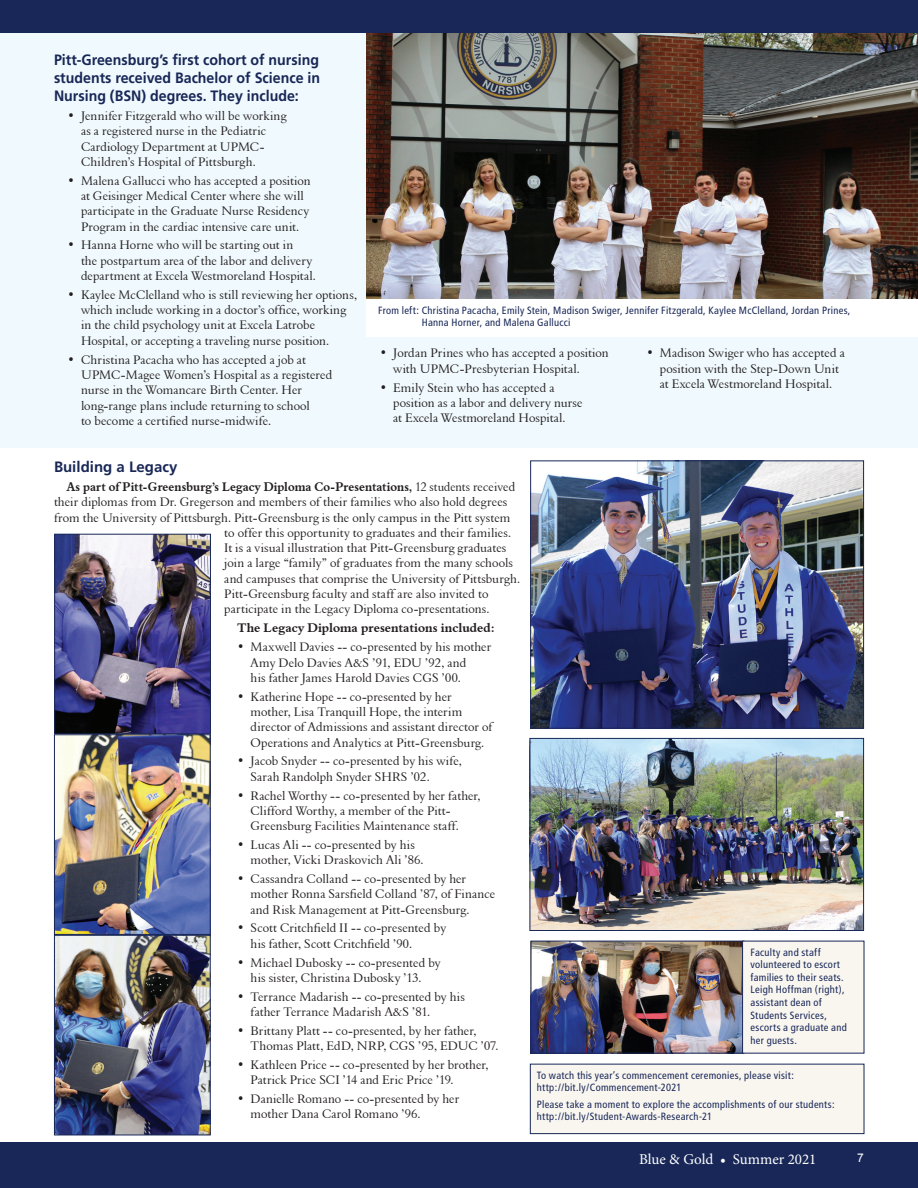
<style>
.page{position:relative;width:918px;height:1188px;background:#fff}
.page>*{position:absolute;margin:0;border:0;box-sizing:border-box;transform-origin:0 0}
.Fruiter_article_Subh{font:700 15px/18px "Frutiger";color:#182757;text-align:justify;scale:.95 1}
.t1{font:15px "Minion Pro";color:#fff}
.Fruiter_article_Subh-2{font:700 15px "Frutiger";color:#182757}
.Aldine_body_8_5pt_5{font:12.75px/15.3px "Aldine 401 BT Roman A";letter-spacing:.005em;color:#231f20}
.Aldine_body_8_5pt_5-2{font:12.75px "Aldine 401 BT Bold A";letter-spacing:.005em;color:#231f20;scale:.92 1}
.Aldine_body_8_5pt_5-3{font:12.75px "Aldine 401 BT Bold A";letter-spacing:.005em;color:#231f20}
.t2{font:12px "Arial";color:#fff}
.Grad_photo_caption_5{font:condensed 10.5px/12.6px "Frutiger";letter-spacing:.025em;color:#182757}
.s1{font-family:"Aldine 401 BT Roman A"}
</style>
<div class="page">
<div style="left:0;top:11px;width:918px;height:436px;background:#f0f9fd"></div>
<div style="left:530px;top:1064px;width:334px;height:70px;background:#f9f6f0;border:1px solid #182757"></div>
<div style="left:367px;top:298px;width:551px;height:38px;background:#fff"></div>
<img style="left:367px;top:32px;width:551px;height:266px">
<img style="left:533px;top:943px;width:209px;height:109px">
<div style="left:531px;top:941px;width:213px;height:113px;border:1px solid #182757"></div>
<div style="left:742px;top:941px;width:122px;height:113px;background:#f9f6f0"></div>
<img style="left:532px;top:740px;width:330px;height:189px">
<div style="left:530px;top:738px;width:334px;height:193px;border:1px solid #182757"></div>
<img style="left:532px;top:462px;width:330px;height:265px">
<div style="left:530px;top:460px;width:334px;height:269px;border:1px solid #182757"></div>
<img style="left:56px;top:536px;width:153px;height:597px">
<div style="left:54px;top:534px;width:157px;height:200px;border:1px solid #182757"></div>
<div style="left:54px;top:734px;width:157px;height:201px;border:1px solid #182757"></div>
<div style="left:54px;top:935px;width:157px;height:200px;border:1px solid #182757"></div>
<div style="left:0;top:0;width:918px;height:32px;background:#182757"></div>
<div style="left:0;top:1142px;width:918px;height:46px;background:#182757"></div>
<p class="Fruiter_article_Subh" style="left:54px;top:51px;width:282px">Pitt-Greensburg’s first cohort of nursing students received Bachelor of Science in Nursing (BSN) degrees. They include:</p>
<p class="Aldine_body_8_5pt_5" style="left:81px;top:108px;width:207px;text-indent:-14px">• Jennifer Fitzgerald who will be working as a registered nurse in the Pediatric Cardiology Department at UPMC-Children’s Hospital of Pittsburgh.</p>
<p class="Aldine_body_8_5pt_5" style="left:81px;top:173px;width:231px;text-indent:-14px">• Malena Gallucci who has accepted a position at Geisinger Medical Center where she will participate in the Graduate Nurse Residency Program in the cardiac intensive care unit.</p>
<p class="Aldine_body_8_5pt_5" style="left:81px;top:237px;width:236px;text-indent:-14px">• Hanna Horne who will be starting out in<br>the postpartum area of the labor and delivery department at Excela Westmoreland Hospital.</p>
<p class="Aldine_body_8_5pt_5" style="left:81px;top:287px;width:278px;text-indent:-14px">• Kaylee McClelland who is still reviewing her options, which include working in a doctor’s office, working in the child psychology unit at Excela Latrobe Hospital, or accepting a traveling nurse position.</p>
<p class="Aldine_body_8_5pt_5" style="left:81px;top:352px;width:253px;text-indent:-14px">• Christina Pacacha who has accepted a job at UPMC-Magee Women’s Hospital as a registered nurse in the Womancare Birth Center. Her long-range plans include returning to school<br>to become a certified nurse-midwife.</p>
<p class="Grad_photo_caption_5" style="left:422px;top:304px;width:430px;text-indent:-44px">From left: Christina Pacacha, Emily Stein, Madison Swiger, Jennifer Fitzgerald, Kaylee McClelland, Jordan Prines,<br>Hanna Horner, and Malena Gallucci</p>
<p class="Aldine_body_8_5pt_5" style="left:393px;top:345px;width:217px;text-indent:-13px">• Jordan Prines who has accepted a position with UPMC-Presbyterian Hospital.</p>
<p class="Aldine_body_8_5pt_5" style="left:393px;top:379px;width:191px;text-indent:-13px">• Emily Stein who has accepted a position as a labor and delivery nurse at Excela Westmoreland Hospital.</p>
<p class="Aldine_body_8_5pt_5" style="left:646px;top:345px;width:200px;text-align:center">• Madison Swiger who has accepted a position with the Step-Down Unit<br>at Excela Westmoreland Hospital.</p>
<p class="Fruiter_article_Subh-2" style="left:54px;top:458px;width:125px">Building a Legacy</p>
<p class="Aldine_body_8_5pt_5-2" style="left:67px;top:479px;width:489px">As part of Pitt-Greensburg’s Legacy Diploma Co-Presentations, <span class="s1">12 students received</span></p>
<p class="Aldine_body_8_5pt_5" style="left:54px;top:494px;width:455px">their diplomas from Dr. Gregerson and members of their families who also hold degrees</p>
<p class="Aldine_body_8_5pt_5" style="left:54px;top:509px;width:458px">from the University of Pittsburgh. Pitt-Greensburg is the only campus in the Pitt system</p>
<p class="Aldine_body_8_5pt_5" style="left:224px;top:525px;width:288px">to offer this opportunity to graduates and their families.</p>
<p class="Aldine_body_8_5pt_5" style="left:224px;top:540px;width:284px">It is a visual illustration that Pitt-Greensburg graduates</p>
<p class="Aldine_body_8_5pt_5" style="left:224px;top:555px;width:290px">join a large “family” of graduates from the many schools</p>
<p class="Aldine_body_8_5pt_5" style="left:224px;top:571px;width:297px">and campuses that comprise the University of Pittsburgh.</p>
<p class="Aldine_body_8_5pt_5" style="left:224px;top:586px;width:266px">Pitt-Greensburg faculty and staff are also invited to</p>
<p class="Aldine_body_8_5pt_5" style="left:224px;top:601px;width:267px">participate in the Legacy Diploma co-presentations.</p>
<p class="Aldine_body_8_5pt_5-3" style="left:237px;top:620px;width:259px">The Legacy Diploma presentations included:</p>
<p class="Aldine_body_8_5pt_5" style="left:251px;top:639px;width:242px;text-indent:-14px">• Maxwell Davies -- co-presented by his mother<br>Amy Delo Davies A&amp;S ’91, EDU ’92, and<br>his father James Harold Davies CGS ’00.</p>
<p class="Aldine_body_8_5pt_5" style="left:251px;top:689px;width:243px;text-indent:-14px">• Katherine Hope -- co-presented by her mother, Lisa Tranquill Hope, the interim director of Admissions and assistant director of Operations and Analytics at Pitt-Greensburg.</p>
<p class="Aldine_body_8_5pt_5" style="left:251px;top:753px;width:213px;text-indent:-14px">• Jacob Snyder -- co-presented by his wife,<br>Sarah Randolph Snyder SHRS ’02.</p>
<p class="Aldine_body_8_5pt_5" style="left:251px;top:787px;width:232px;text-indent:-14px">• Rachel Worthy -- co-presented by her father,<br>Clifford Worthy, a member of the Pitt-<br>Greensburg Facilities Maintenance staff.</p>
<p class="Aldine_body_8_5pt_5" style="left:251px;top:837px;width:174px;text-indent:-14px">• Lucas Ali -- co-presented by his mother, Vicki Draskovich Ali ’86.</p>
<p class="Aldine_body_8_5pt_5" style="left:251px;top:871px;width:246px;text-indent:-14px">• Cassandra Colland -- co-presented by her mother Ronna Sarsfield Colland ’87, of Finance and Risk Management at Pitt-Greensburg.</p>
<p class="Aldine_body_8_5pt_5" style="left:251px;top:920px;width:197px;text-indent:-14px">• Scott Critchfield II -- co-presented by his father, Scott Critchfield ’90.</p>
<p class="Aldine_body_8_5pt_5" style="left:237px;top:954px;width:205px;text-align:center">• Michael Dubosky -- co-presented by his sister, Christina Dubosky ’13.</p>
<p class="Aldine_body_8_5pt_5" style="left:251px;top:989px;width:216px;text-indent:-14px">• Terrance Madarish -- co-presented by his father Terrance Madarish A&amp;S ’81.</p>
<p class="Aldine_body_8_5pt_5" style="left:251px;top:1023px;width:249px;text-indent:-14px">• Brittany Platt -- co-presented, by her father,<br>Thomas Platt, EdD, NRP, CGS ’95, EDUC ’07.</p>
<p class="Aldine_body_8_5pt_5" style="left:251px;top:1057px;width:239px;text-indent:-14px">• Kathleen Price -- co-presented by her brother,<br>Patrick Price SCI ’14 and Eric Price ’19.</p>
<p class="Aldine_body_8_5pt_5" style="left:251px;top:1091px;width:210px;text-indent:-14px">• Danielle Romano -- co-presented by her mother Dana Carol Romano ’96.</p>
<p class="Grad_photo_caption_5" style="left:751px;top:946px;width:98px">Faculty and staff volunteered to escort families to their seats.<br>Leigh Hoffman (right), assistant dean of<br>Students Services, escorts a graduate and her guests.</p>
<p class="Grad_photo_caption_5" style="left:537px;top:1069px;width:259px">To watch this year’s commencement ceremonies, please visit: http://bit.ly/Commencement-2021</p>
<p class="Grad_photo_caption_5" style="left:537px;top:1098px;width:300px">Please take a moment to explore the accomplishments of our students: http://bit.ly/Student-Awards-Research-21</p>
<p class="t1" style="left:639px;top:1149px;width:179px">Blue &amp; Gold • Summer 2021</p>
<p class="t2" style="left:857px;top:1150px;width:8px">7</p>
</div>
